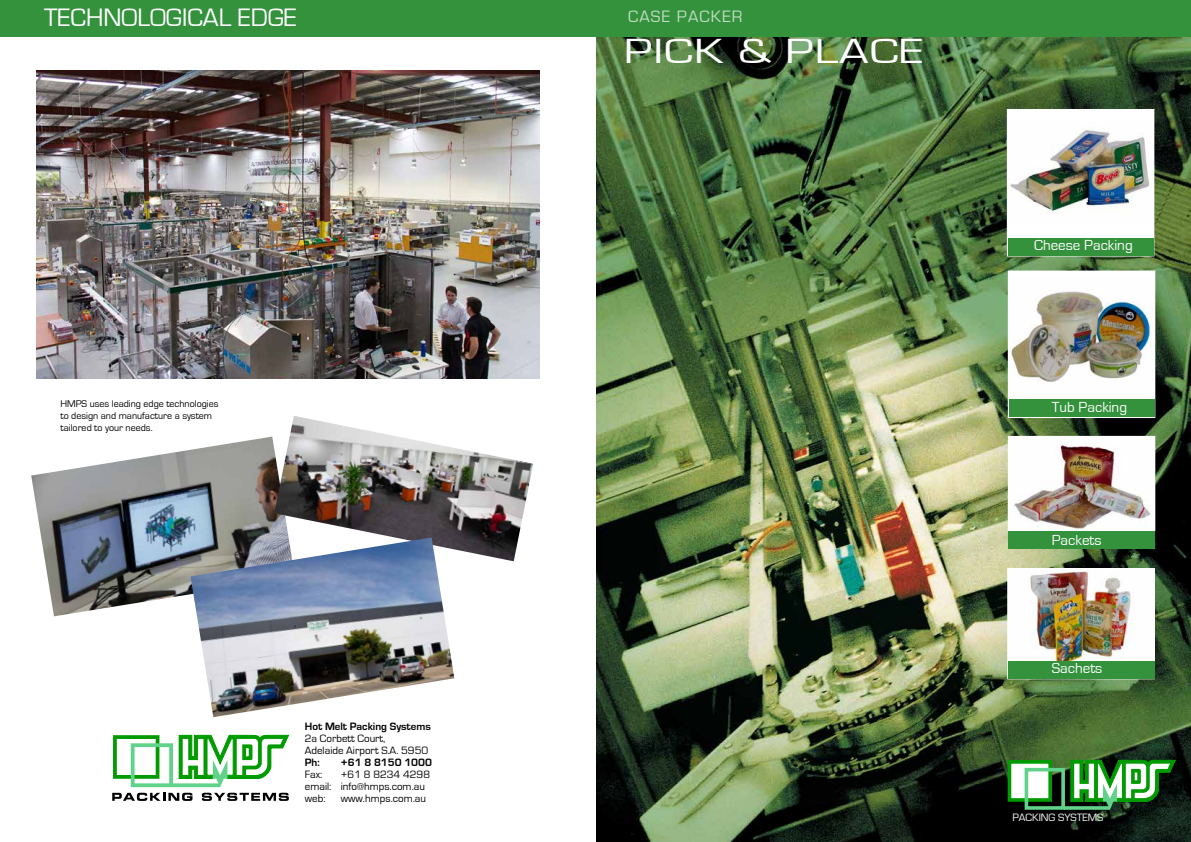
<style>
.page{position:relative;width:1191px;height:842px;background:#fff}
.page>*{position:absolute;margin:0;border:0;box-sizing:border-box;transform-origin:0 0}
.t1{font:36px "Eurostile";letter-spacing:.02em;color:#fff;scale:1.34 1}
.t2{font:26px "Eurostile";color:#fff}
.t3{font:17px "Eurostile";letter-spacing:.07em;color:#fff}
.t4{font:15px "Eurostile";color:#fff}
.t5{font:11px/12px "Eurostile";color:#000}
.t6{font:700 11px "Eurostile";color:#000}
.t7{font:11px "Eurostile";color:#fff}
.t8{font:10px/12px "Eurostile";color:#000}
</style>
<div class="page">
<img style="left:597px;top:36px;width:594px;height:806px">
<div style="left:0;top:0;width:1191px;height:36px;background:#34923d"></div>
<div style="left:1009px;top:762px;width:41px;height:38px;background:#fff"></div>
<div style="left:1007px;top:760px;width:45px;height:42px;border:4px solid #009b00"></div>
<svg style="left:1022px;top:760px;width:153px;height:51px"></svg>
<div style="left:1007px;top:109px;width:146px;height:147px;background:#fff"></div>
<img style="left:1010px;top:130px;width:140px;height:84px">
<div style="left:1006px;top:109px;width:148px;height:147px;border:1px solid #fff"></div>
<div style="left:1008px;top:271px;width:146px;height:147px;background:#fff"></div>
<img style="left:1011px;top:290px;width:141px;height:93px">
<div style="left:1007px;top:271px;width:148px;height:147px;border:1px solid #fff"></div>
<div style="left:1007px;top:238px;width:146px;height:17px;background:#34923d"></div>
<div style="left:1008px;top:400px;width:146px;height:17px;background:#34923d"></div>
<div style="left:1008px;top:531px;width:146px;height:18px;background:#34923d"></div>
<img style="left:1009px;top:438px;width:144px;height:91px">
<img style="left:1009px;top:570px;width:143px;height:92px">
<div style="left:1007px;top:568px;width:147px;height:111px;border:1px solid #fff"></div>
<div style="left:1008px;top:662px;width:146px;height:17px;background:#34923d"></div>
<img style="left:36px;top:71px;width:503px;height:308px">
<img style="left:31px;top:436px;width:243px;height:180px">
<img style="left:274px;top:416px;width:259px;height:145px">
<svg style="left:112px;top:735px;width:177px;height:66px"></svg>
<img style="left:190px;top:537px;width:264px;height:180px">
<h2 class="t2" style="left:44px;top:4px;width:254px">TECHNOLOGICAL EDGE</h2>
<h3 class="t3" style="left:628px;top:7px;width:116px">CASE PACKER</h3>
<p class="t8" style="left:60px;top:398px;width:159px">HMPS uses leading edge technologies to design and manufacture a system tailored to your needs.</p>
<p class="t6" style="left:305px;top:721px;width:127px">Hot Melt Packing Systems</p>
<p class="t5" style="left:305px;top:733px;width:125px">2a Corbett Court,<br>Adelaide Airport S.A. 5950</p>
<p class="t6" style="left:305px;top:757px;width:16px">Ph:</p>
<p class="t6" style="left:341px;top:757px;width:93px">+61 8 8150 1000</p>
<p class="t5" style="left:305px;top:769px;width:19px">Fax:</p>
<p class="t5" style="left:305px;top:769px;width:127px;text-indent:36px">+61 8 8234 4298 email: info@hmps.com.au web:</p>
<p class="t5" style="left:341px;top:793px;width:87px">www.hmps.com.au</p>
<h1 class="t1" style="left:624px;top:31px;width:225px">PICK &amp; PLACE</h1>
<h3 class="t4" style="left:1034px;top:237px;width:100px">Cheese Packing</h3>
<h3 class="t4" style="left:1051px;top:399px;width:77px">Tub Packing</h3>
<h3 class="t4" style="left:1051px;top:532px;width:51px">Packets</h3>
<h3 class="t4" style="left:1051px;top:660px;width:52px">Sachets</h3>
<p class="t7" style="left:1012px;top:811px;width:93px">PACKING SYSTEMS</p>
</div>
